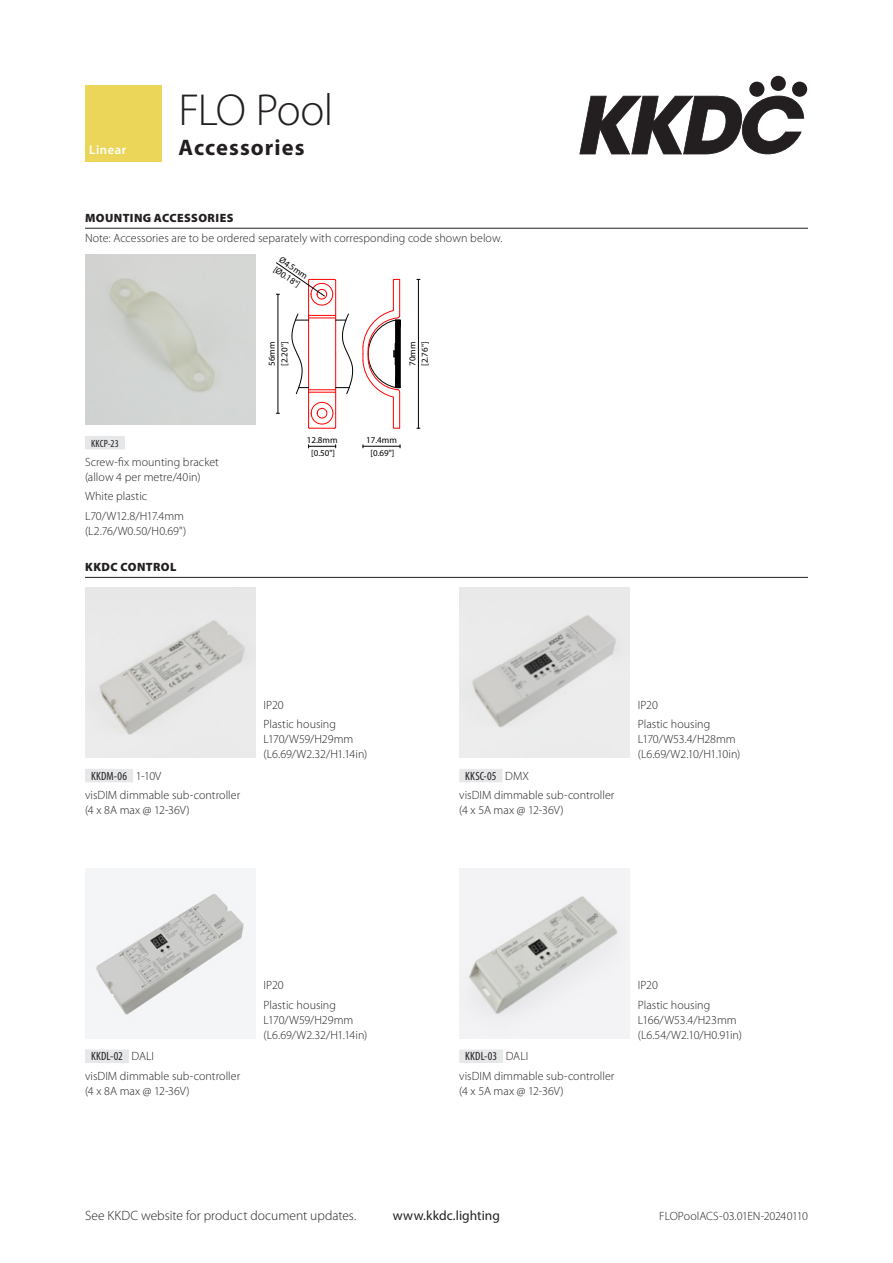
<style>
.page{position:relative;width:893px;height:1263px;background:#fff}
.page>*{position:absolute;margin:0;border:0;box-sizing:border-box;transform-origin:0 0}
.title_line1{font:300 45px "Myriad Pro";letter-spacing:-.035em;color:#231f20}
.title_line2{font:700 22.5px "Myriad Pro";letter-spacing:.045em;color:#231f20}
.t1{font:300 13.5px "Myriad Pro";color:#231f20}
.t2{font:13.5px "Myriad Pro";letter-spacing:.005em;color:#231f20}
.t3{font:600 12.75px "Myriad Pro";letter-spacing:.04em;color:#fff}
.body{font:300 12px/15px "Myriad Pro";letter-spacing:.005em;color:#231f20}
.accessories{font:300 12px/15px "Myriad Pro";color:#231f20}
.Section_sub_text{font:300 12px "Myriad Pro";letter-spacing:.005em;color:#231f20}
.Product_code{font:condensed 12px "Myriad Pro";letter-spacing:.015em;color:#231f20}
.Section_sub_text-2{font:300 12px "Myriad Pro";letter-spacing:-.015em;color:#231f20}
.Section_heading_top{font:900 12px "Myriad Pro";letter-spacing:.035em;color:#231f20}
.Section_heading_othe{font:900 12px "Myriad Pro";letter-spacing:.035em;color:#231f20}
.Product_code-2{font:condensed 10.5px "Myriad Pro";letter-spacing:.015em;color:#231f20}
.t4{font:9px/12.9px "Myriad Pro";color:#000}
.s1{font-weight:300;font-stretch:normal}
</style>
<div class="page">
<svg style="left:579px;top:96px;width:225px;height:58px"></svg>
<svg style="left:749px;top:81px;width:16px;height:16px"></svg>
<div style="left:770px;top:76px;width:16px;height:15px;background:#231f20;border-radius:50%"></div>
<div style="left:792px;top:81px;width:15px;height:16px;background:#231f20;border-radius:50%"></div>
<hr style="left:85px;top:228px;width:723px;height:1px;background:#231f20">
<hr style="left:85px;top:577px;width:723px;height:1px;background:#231f20">
<img style="left:85px;top:255px;width:170px;height:170px">
<hr style="left:399px;top:392px;width:1px;height:36px;background:#f00">
<hr style="left:393px;top:397px;width:1px;height:30px;background:#f00">
<svg style="left:393px;top:427px;width:7px;height:2px"></svg>
<hr style="left:399px;top:279px;width:1px;height:36px;background:#f00">
<hr style="left:393px;top:280px;width:1px;height:31px;background:#f00">
<svg style="left:363px;top:310px;width:38px;height:87px"></svg>
<hr style="left:308px;top:354px;width:1px;height:73px;background:#f00">
<hr style="left:335px;top:354px;width:1px;height:73px;background:#f00">
<div style="left:311px;top:402px;width:22px;height:22px;border:1px solid #f00;border-radius:50%"></div>
<div style="left:317px;top:408px;width:10px;height:10px;border:1px solid #f00;border-radius:50%"></div>
<svg style="left:308px;top:427px;width:28px;height:2px"></svg>
<hr style="left:308px;top:280px;width:1px;height:74px;background:#f00">
<hr style="left:335px;top:280px;width:1px;height:74px;background:#f00">
<div style="left:311px;top:283px;width:22px;height:22px;border:1px solid #f00;border-radius:50%"></div>
<div style="left:317px;top:289px;width:10px;height:10px;border:1px solid #f00;border-radius:50%"></div>
<svg style="left:292px;top:314px;width:61px;height:80px"></svg>
<svg style="left:308px;top:445px;width:28px;height:3px"></svg>
<hr style="left:363px;top:446px;width:37px;height:1px;background:#000">
<hr style="left:418px;top:279px;width:1px;height:149px;background:#000">
<svg style="left:276px;top:262px;width:60px;height:34px"></svg>
<hr style="left:278px;top:294px;width:1px;height:119px;background:#000">
<div style="left:85px;top:436px;width:40px;height:13px;background:#e6e7e9"></div>
<img style="left:85px;top:588px;width:170px;height:170px">
<img style="left:459px;top:588px;width:170px;height:170px">
<div style="left:85px;top:769px;width:48px;height:13px;background:#e6e7e9"></div>
<div style="left:459px;top:769px;width:44px;height:13px;background:#e6e7e9"></div>
<img style="left:85px;top:868px;width:170px;height:170px">
<img style="left:459px;top:868px;width:170px;height:170px">
<div style="left:85px;top:1049px;width:44px;height:14px;background:#e6e7e9"></div>
<div style="left:459px;top:1049px;width:44px;height:14px;background:#e6e7e9"></div>
<div style="left:85px;top:85px;width:77px;height:77px;background:#ebd659"></div>
<p class="t3" style="left:89px;top:142px;width:38px">Linear</p>
<p class="title_line1" style="left:179px;top:83px;width:156px">FLO Pool</p>
<p class="title_line2" style="left:179px;top:133px;width:127px">Accessories</p>
<p class="Section_heading_top" style="left:85px;top:210px;width:150px">MOUNTING ACCESSORIES</p>
<p class="Section_sub_text" style="left:85px;top:231px;width:419px">Note: Accessories are to be ordered separately with corresponding code shown below.</p>
<p class="Product_code-2" style="left:91px;top:437px;width:29px">KKCP-23</p>
<p class="body" style="left:85px;top:454px;width:135px">Screw-fix mounting bracket (allow 4 per metre/40in)</p>
<p class="body" style="left:85px;top:489px;width:64px">White plastic</p>
<p class="body" style="left:85px;top:508px;width:103px">L70/W12.8/H17.4mm (L2.76/W0.50/H0.69")</p>
<p class="Section_heading_othe" style="left:85px;top:559px;width:93px">KKDC CONTROL</p>
<p class="t4" style="left:283px;top:254px;width:34px;line-height:11.1px;rotate:35deg">Ø4.5mm [Ø0.18"]</p>
<p class="t4" style="left:265px;top:366px;width:26px;rotate:-90deg">56mm [2.20"]</p>
<p class="t4" style="left:406px;top:366px;width:26px;line-height:12.5px;rotate:-90deg">70mm [2.76"]</p>
<p class="t4" style="left:307px;top:433px;width:32px;text-align:center">12.8mm [0.50"]</p>
<p class="t4" style="left:366px;top:433px;width:32px;text-align:center">17.4mm [0.69"]</p>
<p class="Product_code" style="left:91px;top:768px;width:72px">KKDM-06 <span class="s1">1-10V</span></p>
<p class="body" style="left:85px;top:787px;width:157px">visDIM dimmable sub-controller (4 x 8A max @ 12-36V)</p>
<p class="accessories" style="left:264px;top:697px;width:22px">IP20</p>
<p class="accessories" style="left:264px;top:716px;width:105px">Plastic housing<br>L170/W59/H29mm (L6.69/W2.32/H1.14in)</p>
<p class="Product_code" style="left:465px;top:768px;width:65px">KKSC-05 <span class="s1">DMX</span></p>
<p class="body" style="left:459px;top:787px;width:157px">visDIM dimmable sub-controller (4 x 5A max @ 12-36V)</p>
<p class="accessories" style="left:638px;top:697px;width:22px">IP20</p>
<p class="accessories" style="left:638px;top:716px;width:104px">Plastic housing<br>L170/W53.4/H28mm (L6.69/W2.10/H1.10in)</p>
<p class="Product_code" style="left:91px;top:1049px;width:65px">KKDL-02 <span class="s1">DALI</span></p>
<p class="body" style="left:85px;top:1068px;width:157px">visDIM dimmable sub‑controller (4 x 8A max @ 12-36V)</p>
<p class="body" style="left:264px;top:978px;width:22px">IP20</p>
<p class="body" style="left:264px;top:997px;width:105px">Plastic housing<br>L170/W59/H29mm (L6.69/W2.32/H1.14in)</p>
<p class="Product_code" style="left:465px;top:1049px;width:65px">KKDL-03 <span class="s1">DALI</span></p>
<p class="body" style="left:459px;top:1068px;width:157px">visDIM dimmable sub‑controller (4 x 5A max @ 12-36V)</p>
<p class="accessories" style="left:638px;top:978px;width:22px">IP20</p>
<p class="accessories" style="left:638px;top:997px;width:106px">Plastic housing<br>L166/W53.4/H23mm (L6.54/W2.10/H0.91in)</p>
<p class="t1" style="left:85px;top:1208px;width:273px">See KKDC website for product document updates.</p>
<p class="t2" style="left:393px;top:1207px;width:109px">www.kkdc.lighting</p>
<p class="Section_sub_text-2" style="left:659px;top:1209px;width:150px">FLOPoolACS-03.01EN-20240110</p>
</div>
